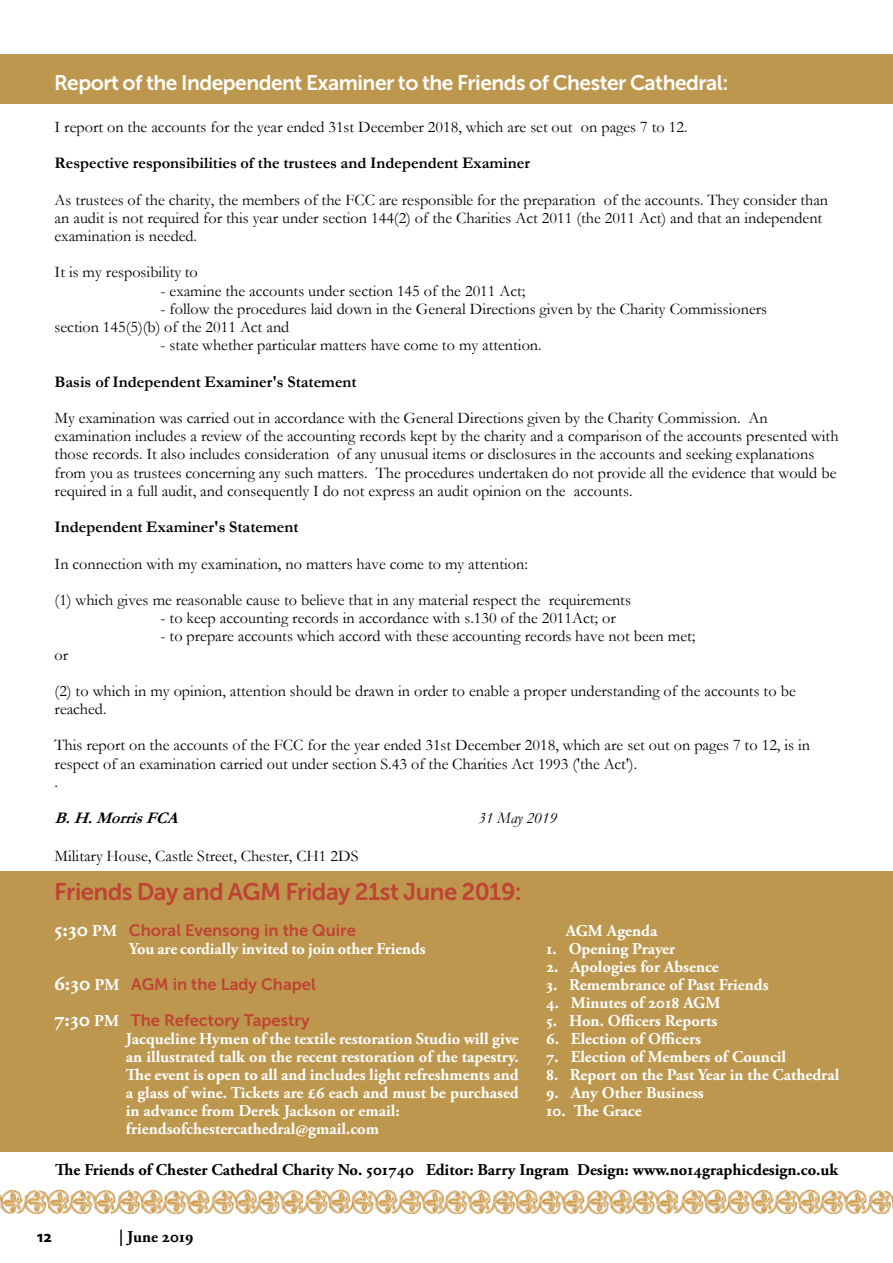
<style>
.page{position:relative;width:893px;height:1263px;background:#fff}
.page>*{position:absolute;margin:0;border:0;box-sizing:border-box;transform-origin:0 0}
.t1{font:24px "Museo Sans 700";letter-spacing:-.025em;color:#c04334}
.t2{font:21px "Museo Sans 700";letter-spacing:-.025em;color:#fff}
.t3{font:700 16.5px/18px "Adobe Garamond Pro";color:#fff}
.t4{font:700 16.5px "Adobe Garamond Pro";color:#000}
.t5{font:16.5px/36px "Museo Sans 700";color:#c04334}
.t6{font:700 16.5px "Myriad Pro";color:#000}
.t7{font:16.2px/18.1px "Garamond";color:#000}
.t8{font:700 16.2px "Garamond";color:#000}
.t9{font:italic 700 16.2px "Garamond";color:#000}
.t10{font:italic 16.2px "Garamond";color:#000}
.s1{font-family:"Adobe Garamond Pro";font-weight:700;font-size:21px;color:#fff}
.s2{font-family:"Adobe Garamond Pro";font-weight:700;color:#fff}
</style>
<div class="page">
<div style="left:0;top:54px;width:893px;height:49px;background:#bd974e"></div>
<img style="left:0;top:1189px;width:298px;height:25px">
<img style="left:298px;top:1189px;width:376px;height:25px">
<img style="left:674px;top:1189px;width:219px;height:25px">
<div style="left:0;top:871px;width:893px;height:281px;background:#bd974e"></div>
<p class="t2" style="left:54px;top:71px;width:676px">Report of the Independent Examiner to the Friends of Chester Cathedral:</p>
<p class="t7" style="left:55px;top:117px;width:634px">I report on the accounts for the year ended 31st December 2018, which are set out on pages 7 to 12.</p>
<p class="t8" style="left:55px;top:152px;width:477px">Respective responsibilities of the trustees and Independent Examiner</p>
<p class="t7" style="left:55px;top:190px;width:775px">As trustees of the charity, the members of the FCC are responsible for the preparation of the accounts. They consider than an audit is not required for this year under section 144(2) of the Charities Act 2011 (the 2011 Act) and that an independent examination is needed.</p>
<p class="t7" style="left:55px;top:263px;width:145px">It is my resposibility to</p>
<p class="t7" style="left:160px;top:281px;width:366px">- examine the accounts under section 145 of the 2011 Act;</p>
<p class="t7" style="left:55px;top:299px;width:714px;text-indent:106px">- follow the procedures laid down in the General Directions given by the Charity Commissioners section 145(5)(b) of the 2011 Act and</p>
<p class="t7" style="left:160px;top:336px;width:383px">- state whether particular matters have come to my attention.</p>
<p class="t8" style="left:55px;top:370px;width:304px">Basis of Independent Examiner's Statement</p>
<p class="t7" style="left:55px;top:408px;width:785px">My examination was carried out in accordance with the General Directions given by the Charity Commission. An examination includes a review of the accounting records kept by the charity and a comparison of the accounts presented with those records. It also includes consideration of any unusual items or disclosures in the accounts and seeking explanations from you as trustees concerning any such matters. The procedures undertaken do not provide all the evidence that would be required in a full audit, and consequently I do not express an audit opinion on the accounts.</p>
<p class="t8" style="left:55px;top:516px;width:245px">Independent Examiner's Statement</p>
<p class="t7" style="left:55px;top:554px;width:475px">In connection with my examination, no matters have come to my attention:</p>
<p class="t7" style="left:55px;top:590px;width:578px">(1) which gives me reasonable cause to believe that in any material respect the requirements</p>
<p class="t7" style="left:160px;top:608px;width:457px">- to keep accounting records in accordance with s.130 of the 2011Act; or</p>
<p class="t7" style="left:160px;top:627px;width:536px">- to prepare accounts which accord with these accounting records have not been met;</p>
<p class="t7" style="left:55px;top:645px;width:15px">or</p>
<p class="t7" style="left:55px;top:681px;width:743px">(2) to which in my opinion, attention should be drawn in order to enable a proper understanding of the accounts to be reached.</p>
<p class="t7" style="left:55px;top:736px;width:757px">This report on the accounts of the FCC for the year ended 31st December 2018, which are set out on pages 7 to 12, is in respect of an examination carried out under section S.43 of the Charities Act 1993 ('the Act').<br>.</p>
<p class="t9" style="left:55px;top:807px;width:132px">B. H.MorrisFCA</p>
<p class="t10" style="left:478px;top:807px;width:80px">31 May 2019</p>
<p class="t7" style="left:55px;top:846px;width:305px">Military House, Castle Street, Chester, CH1 2DS</p>
<h1 class="t1" style="left:54px;top:878px;width:469px">Friends Day and AGM Friday 21st June 2019:</h1>
<p class="t5" style="left:54px;top:912px;width:303px"><span class="s1">5:30</span> <span class="s2">PM</span> Choral Evensong in the Quire</p>
<p class="t3" style="left:129px;top:940px;width:298px">You are cordially invited to join other Friends</p>
<p class="t5" style="left:54px;top:966px;width:263px"><span class="s1">6:30</span> <span class="s2">PM</span> AGM in the Lady Chapel<br><span class="s1">7:30</span> <span class="s2">PM</span> The Refectory Tapestry</p>
<p class="t3" style="left:126px;top:1030px;width:394px">Jacqueline Hymen of the textile restoration Studio will give an illustrated talk on the recent restoration of the tapestry.<br>The event is open to all and includes light refreshments and a glass of wine. Tickets are £6 each and must be purchased in advance from Derek Jackson or email: friendsofchestercathedral@gmail.com</p>
<p class="t3" style="left:566px;top:922px;width:93px">AGM Agenda</p>
<p class="t3" style="left:546px;top:940px;width:131px">1. Opening Prayer</p>
<p class="t3" style="left:546px;top:958px;width:174px">2. Apologies for Absence</p>
<p class="t3" style="left:546px;top:976px;width:224px">3. Remembrance of Past Friends</p>
<p class="t3" style="left:546px;top:994px;width:176px">4. Minutes of 2018 AGM</p>
<p class="t3" style="left:546px;top:1012px;width:173px">5. Hon. Officers Reports</p>
<p class="t3" style="left:546px;top:1030px;width:156px">6. Election of Officers</p>
<p class="t3" style="left:546px;top:1048px;width:241px">7. Election of Members of Council</p>
<p class="t3" style="left:546px;top:1066px;width:295px">8. Report on the Past Year in the Cathedral</p>
<p class="t3" style="left:546px;top:1084px;width:159px">9. Any Other Business</p>
<p class="t3" style="left:546px;top:1102px;width:97px">10. The Grace</p>
<p class="t4" style="left:55px;top:1160px;width:784px">The Friends of Chester Cathedral Charity No. 501740 Editor: Barry Ingram Design: www.no14graphicdesign.co.uk</p>
<p class="t6" style="left:37px;top:1226px;width:16px">12</p>
<p class="t4" style="left:119px;top:1227px;width:76px">| June 2019</p>
</div>
